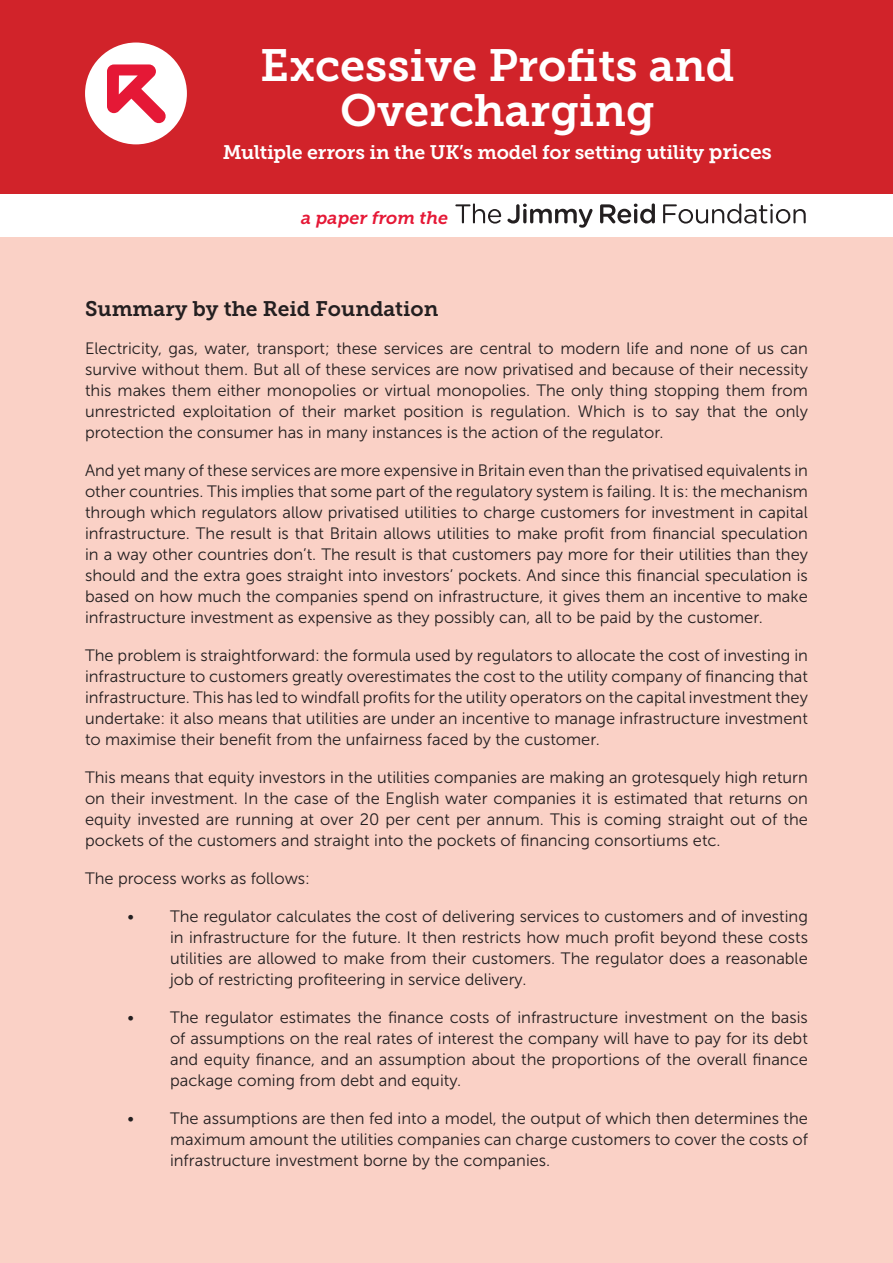
<style>
.page{position:relative;width:893px;height:1263px;background:#fad1c6}
.page>*{position:absolute;margin:0;border:0;box-sizing:border-box;transform-origin:0 0}
.Subheadings{font:45px/45px "Museo Slab 700";color:#fff;text-align:center}
.Subheadings-2{font:21px "Museo Slab 700";color:#231f20}
.Subheadings-3{font:19.5px "Museo Slab 700";letter-spacing:-.01em;color:#fff}
.t1{font:italic 18px "Museo Slab 700";color:#e51836}
.Body_Text{font:16.5px/21px "Museo Sans 300";color:#231f20;text-align:justify}
.Bullets{font:16.5px/21px "Museo Sans 300";color:#231f20;text-align:justify}
.s1{font-size:21px}
</style>
<div class="page">
<div style="left:0;top:0;width:893px;height:220px;background:#d1232a"></div>
<div style="left:85px;top:43px;width:102px;height:101px;background:#fff;border-radius:50%"></div>
<svg style="left:107px;top:64px;width:59px;height:60px"></svg>
<div style="left:0;top:194px;width:893px;height:42px;background:#fff"></div>
<svg style="left:663px;top:203px;width:143px;height:21px"></svg>
<svg style="left:455px;top:203px;width:46px;height:21px"></svg>
<svg style="left:507px;top:204px;width:85px;height:24px"></svg>
<svg style="left:600px;top:203px;width:55px;height:21px"></svg>
<p class="Subheadings" style="left:260px;top:43px;width:476px">Excessive Profits and<br>Overcharging</p>
<p class="Subheadings-3" style="left:223px;top:141px;width:551px">Multiple errors in the UK’s model for setting utility <span class="s1">prices</span></p>
<p class="t1" style="left:301px;top:207px;width:149px">a paper from the</p>
<p class="Subheadings-2" style="left:85px;top:296px;width:355px">Summary by the Reid Foundation</p>
<p class="Body_Text" style="left:85px;top:337px;width:724px">Electricity, gas, water, transport; these services are central to modern life and none of us can survive without them. But all of these services are now privatised and because of their necessity this makes them either monopolies or virtual monopolies. The only thing stopping them from unrestricted exploitation of their market position is regulation. Which is to say that the only protection the consumer has in many instances is the action of the regulator.</p>
<p class="Body_Text" style="left:85px;top:459px;width:724px">And yet many of these services are more expensive in Britain even than the privatised equivalents in other countries. This implies that some part of the regulatory system is failing. It is: the mechanism through which regulators allow privatised utilities to charge customers for investment in capital infrastructure. The result is that Britain allows utilities to make profit from financial speculation in a way other countries don’t. The result is that customers pay more for their utilities than they should and the extra goes straight into investors’ pockets. And since this financial speculation is based on how much the companies spend on infrastructure, it gives them an incentive to make infrastructure investment as expensive as they possibly can, all to be paid by the customer.</p>
<p class="Body_Text" style="left:85px;top:644px;width:724px">The problem is straightforward: the formula used by regulators to allocate the cost of investing in infrastructure to customers greatly overestimates the cost to the utility company of financing that infrastructure. This has led to windfall profits for the utility operators on the capital investment they undertake: it also means that utilities are under an incentive to manage infrastructure investment to maximise their benefit from the unfairness faced by the customer.</p>
<p class="Body_Text" style="left:85px;top:766px;width:724px">This means that equity investors in the utilities companies are making an grotesquely high return on their investment. In the case of the English water companies it is estimated that returns on equity invested are running at over 20 per cent per annum. This is coming straight out of the pockets of the customers and straight into the pockets of financing consortiums etc.</p>
<p class="Body_Text" style="left:85px;top:868px;width:226px">The process works as follows:</p>
<p class="Bullets" style="left:170px;top:906px;width:639px;text-indent:-43px">• The regulator calculates the cost of delivering services to customers and of investing in infrastructure for the future. It then restricts how much profit beyond these costs utilities are allowed to make from their customers. The regulator does a reasonable job of restricting profiteering in service delivery.</p>
<p class="Bullets" style="left:170px;top:1007px;width:639px;text-indent:-43px">• The regulator estimates the finance costs of infrastructure investment on the basis of assumptions on the real rates of interest the company will have to pay for its debt and equity finance, and an assumption about the proportions of the overall finance package coming from debt and equity.</p>
<p class="Bullets" style="left:170px;top:1108px;width:639px;text-indent:-43px">• The assumptions are then fed into a model, the output of which then determines the maximum amount the utilities companies can charge customers to cover the costs of infrastructure investment borne by the companies.</p>
</div>
